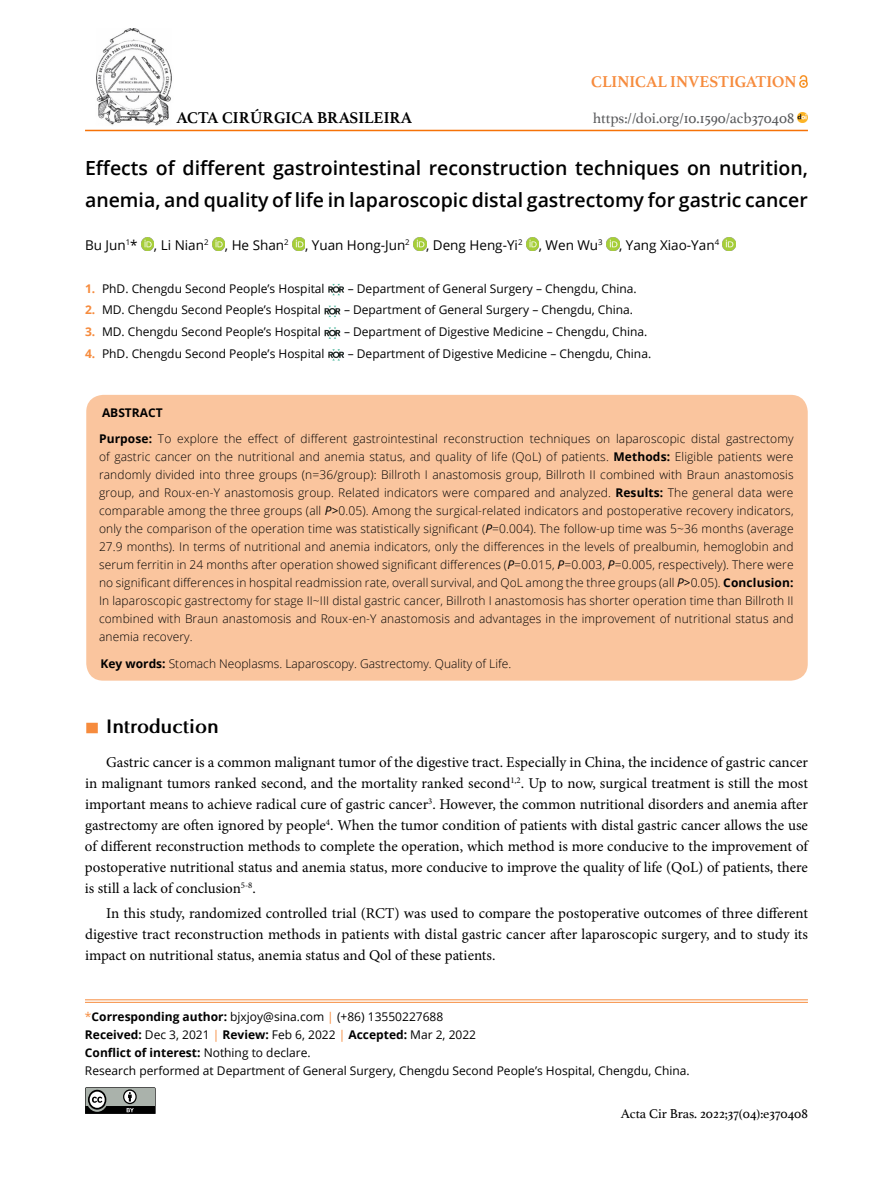
<style>
.page{position:relative;width:893px;height:1191px;background:#fff}
.page>*{position:absolute;margin:0;border:0;box-sizing:border-box;transform-origin:0 0}
.t1{font:600 19.5px/31.5px "Open Sans";color:#000}
.t2{font:700 19.5px "Optima";color:#000}
.t3{font:700 16.5px "Athelas";color:#000}
.t4{font:700 16.5px "Athelas";color:#f68b3d}
.t5{font:15px/21px "Minion Pro";color:#000;text-align:justify}
.t6{font:15px "Athelas";color:#58595b}
.t7{font:13.5px "Open Sans";color:#000}
.t8{font:13.5px "Athelas";color:#000}
.t9{font:300 12px/18px "Open Sans";color:#000;text-align:justify}
.t10{font:12px/18px "Open Sans";color:#000}
.t11{font:700 12px "Open Sans";color:#000}
.s1{font-weight:700;color:#f68b3d}
.s2{font-weight:700}
.s3{font-weight:400;font-style:italic}
.s4{color:#f68b3d}
</style>
<div class="page">
<img style="left:96px;top:28px;width:76px;height:97px">
<hr style="left:85px;top:130px;width:723px;height:1px;background:#f67207">
<svg style="left:85px;top:1087px;width:71px;height:27px;background:#757875"></svg>
<svg style="left:800px;top:75px;width:8px;height:13px"></svg>
<svg style="left:797px;top:112px;width:11px;height:11px"></svg>
<svg style="left:141px;top:238px;width:13px;height:13px"></svg>
<svg style="left:212px;top:238px;width:13px;height:13px"></svg>
<svg style="left:292px;top:238px;width:13px;height:13px"></svg>
<svg style="left:413px;top:238px;width:13px;height:13px"></svg>
<svg style="left:526px;top:238px;width:13px;height:13px"></svg>
<svg style="left:606px;top:238px;width:13px;height:13px"></svg>
<svg style="left:723px;top:238px;width:12px;height:13px"></svg>
<svg style="left:328px;top:284px;width:16px;height:11px"></svg>
<svg style="left:325px;top:306px;width:15px;height:11px"></svg>
<svg style="left:325px;top:327px;width:15px;height:12px"></svg>
<svg style="left:328px;top:349px;width:16px;height:11px"></svg>
<div style="left:86px;top:395px;width:722px;height:285px;background:#fac59e;border-radius:17px"></div>
<hr style="left:85px;top:999px;width:723px;height:1px;background:#f68b3d">
<hr style="left:85px;top:1002px;width:723px;height:1px;background:#f68b3d">
<div style="left:86px;top:722px;width:12px;height:11px;background:#f68b3d"></div>
<h2 class="t4" style="left:591px;top:68px;width:207px">CLINICAL INVESTIGATION</h2>
<p class="t6" style="left:593px;top:106px;width:203px">https://doi.org/10.1590/acb370408</p>
<h1 class="t1" style="left:85px;top:152px;width:724px">Effects of different gastrointestinal reconstruction techniques on nutrition, anemia, and quality of life in laparoscopic distal gastrectomy for gastric cancer</h1>
<p class="t7" style="left:85px;top:235px;width:636px">Bu Jun<sup>1</sup>* , Li Nian<sup>2</sup> , He Shan<sup>2</sup> , Yuan Hong-Jun<sup>2</sup> , Deng Heng-Yi<sup>2</sup> , Wen Wu<sup>3</sup> , Yang Xiao-Yan<sup>4</sup></p>
<p class="t10" style="left:85px;top:279px;width:241px"><span class="s1">1.</span> PhD. Chengdu Second People’s Hospital</p>
<p class="t10" style="left:348px;top:279px;width:291px">– Department of General Surgery – Chengdu, China.</p>
<p class="t10" style="left:85px;top:301px;width:237px"><span class="s1">2.</span> MD. Chengdu Second People’s Hospital</p>
<p class="t10" style="left:344px;top:301px;width:291px">– Department of General Surgery – Chengdu, China.</p>
<p class="t10" style="left:85px;top:322px;width:237px"><span class="s1">3.</span> MD. Chengdu Second People’s Hospital</p>
<p class="t10" style="left:344px;top:322px;width:305px">– Department of Digestive Medicine – Chengdu, China.</p>
<p class="t10" style="left:85px;top:344px;width:241px"><span class="s1">4.</span> PhD. Chengdu Second People’s Hospital</p>
<p class="t10" style="left:348px;top:344px;width:305px">– Department of Digestive Medicine – Chengdu, China.</p>
<h2 class="t3" style="left:176px;top:104px;width:237px">ACTA CIRÚRGICA BRASILEIRA</h2>
<p class="t11" style="left:102px;top:404px;width:62px">ABSTRACT</p>
<p class="t9" style="left:99px;top:429px;width:696px"><span class="s2">Purpose:</span> To explore the effect of different gastrointestinal reconstruction techniques on laparoscopic distal gastrectomy of gastric cancer on the nutritional and anemia status, and quality of life (QoL) of patients. <span class="s2">Methods:</span> Eligible patients were randomly divided into three groups (n=36/group): Billroth I anastomosis group, Billroth II combined with Braun anastomosis group, and Roux-en-Y anastomosis group. Related indicators were compared and analyzed. <span class="s2">Results:</span> The general data were comparable among the three groups (all <span class="s3">P&gt;</span>0.05). Among the surgical-related indicators and postoperative recovery indicators, only the comparison of the operation time was statistically significant (<span class="s3">P</span>=0.004). The follow-up time was 5~36 months (average 27.9 months). In terms of nutritional and anemia indicators, only the differences in the levels of prealbumin, hemoglobin and serum ferritin in 24 months after operation showed significant differences (<span class="s3">P</span>=0.015, <span class="s3">P</span>=0.003, <span class="s3">P</span>=0.005, respectively). There were no significant differences in hospital readmission rate, overall survival, and QoL among the three groups (all <span class="s3">P&gt;</span>0.05). <span class="s2">Conclusion:<br></span>In laparoscopic gastrectomy for stage II~III distal gastric cancer, Billroth I anastomosis has shorter operation time than Billroth II combined with Braun anastomosis and Roux-en-Y anastomosis and advantages in the improvement of nutritional status and anemia recovery.</p>
<p class="t9" style="left:101px;top:654px;width:412px"><span class="s2">Key words:</span> Stomach Neoplasms. Laparoscopy. Gastrectomy. Quality of Life.</p>
<h1 class="t2" style="left:106px;top:714px;width:114px">Introduction</h1>
<p class="t5" style="left:85px;top:751px;width:724px;text-indent:21px">Gastric cancer is a common malignant tumor of the digestive tract. Especially in China, the incidence of gastric cancer in malignant tumors ranked second, and the mortality ranked second<sup>1,2</sup>. Up to now, surgical treatment is still the most important means to achieve radical cure of gastric cancer<sup>3</sup>. However, the common nutritional disorders and anemia after gastrectomy are often ignored by people<sup>4</sup>. When the tumor condition of patients with distal gastric cancer allows the use of different reconstruction methods to complete the operation, which method is more conducive to the improvement of postoperative nutritional status and anemia status, more conducive to improve the quality of life (QoL) of patients, there is still a lack of conclusion<sup>5-8</sup>.</p>
<p class="t5" style="left:85px;top:902px;width:725px;text-indent:21px">In this study, randomized controlled trial (RCT) was used to compare the postoperative outcomes of three different digestive tract reconstruction methods in patients with distal gastric cancer after laparoscopic surgery, and to study its impact on nutritional status, anemia status and Qol of these patients.</p>
<p class="t10" style="left:85px;top:1007px;width:606px"><span class="s4">*</span><span class="s2">Corresponding author:</span> bjxjoy@sina.com <span class="s4">|</span> (+86) 13550227688<br><span class="s2">Received:</span> Dec 3, 2021 <span class="s4">|</span> <span class="s2">Review:</span> Feb 6, 2022 <span class="s4">|</span> <span class="s2">Accepted:</span> Mar 2, 2022<br><span class="s2">Conflict of interest:</span> Nothing to declare.<br>Research performed at Department of General Surgery, Chengdu Second People’s Hospital, Chengdu, China.</p>
<p class="t8" style="left:621px;top:1102px;width:189px">Acta Cir Bras. 2022;37(04):e370408</p>
</div>
